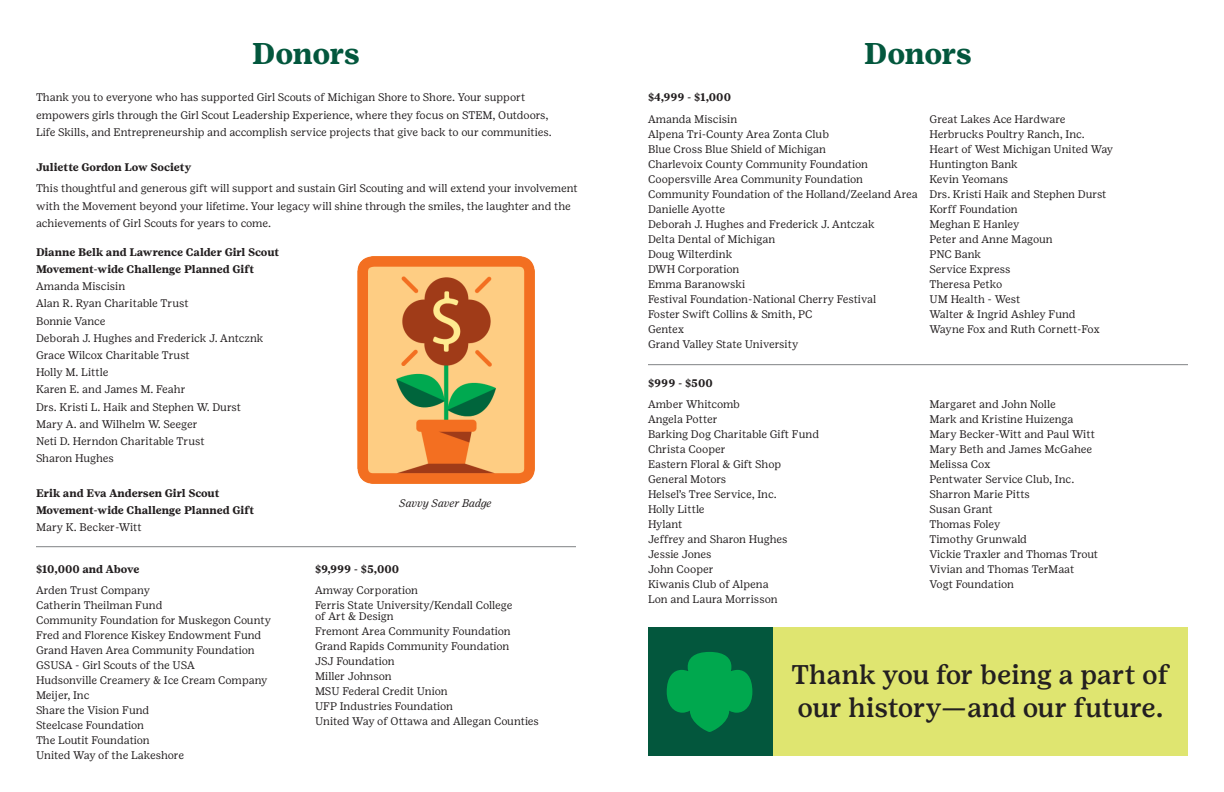
<style>
.page{position:relative;width:1224px;height:792px;background:#fff}
.page>*{position:absolute;margin:0;border:0;box-sizing:border-box;transform-origin:0 0}
.t1{font:700 30px "Girl Scout Text";letter-spacing:-.02em;color:#03573d}
.t2{font:500 27px/32.4px "Girl Scout Text";color:#231f20}
.t3{font:11px/17.2px "Girl Scout Text";letter-spacing:-.005em;color:#231f20}
.t4{font:700 11px/17.2px "Girl Scout Text";color:#231f20}
.t5{font:italic 11px "Girl Scout Text";letter-spacing:-.01em;color:#231f20}
</style>
<div class="page">
<hr style="left:36px;top:546px;width:540px;height:1px;background:#808285">
<hr style="left:648px;top:364px;width:540px;height:1px;background:#808285">
<img style="left:357px;top:256px;width:178px;height:228px">
<div style="left:648px;top:628px;width:540px;height:128px;background:#03573d"></div>
<svg style="left:667px;top:652px;width:85px;height:80px"></svg>
<div style="left:773px;top:628px;width:415px;height:128px;background:#dfe570"></div>
<p class="t1" style="left:252px;top:35px;width:110px">Donors</p>
<p class="t1" style="left:864px;top:35px;width:110px">Donors</p>
<p class="t3" style="left:36px;top:89px;width:517px">Thank you to everyone who has supported Girl Scouts of Michigan Shore to Shore. Your support empowers girls through the Girl Scout Leadership Experience, where they focus on STEM, Outdoors,<br>Life Skills, and Entrepreneurship and accomplish service projects that give back to our communities.</p>
<p class="t4" style="left:36px;top:158px;width:157px">Juliette Gordon Low Society</p>
<p class="t3" style="left:36px;top:180px;width:543px">This thoughtful and generous gift will support and sustain Girl Scouting and will extend your involvement with the Movement beyond your lifetime. Your legacy will shine through the smiles, the laughter and the achievements of Girl Scouts for years to come.</p>
<p class="t4" style="left:36px;top:243px;width:245px">Dianne Belk and Lawrence Calder Girl Scout<br>Movement-wide Challenge Planned Gift</p>
<p class="t3" style="left:36px;top:278px;width:91px">Amanda Miscisin</p>
<p class="t3" style="left:36px;top:295px;width:154px">Alan R. Ryan Charitable Trust</p>
<p class="t3" style="left:36px;top:312px;width:71px">Bonnie Vance</p>
<p class="t3" style="left:36px;top:329px;width:229px">Deborah J. Hughes and Frederick J. Antcznk</p>
<p class="t3" style="left:36px;top:346px;width:155px">Grace Wilcox Charitable Trust</p>
<p class="t3" style="left:36px;top:364px;width:74px">Holly M. Little</p>
<p class="t3" style="left:36px;top:381px;width:151px">Karen E. and James M. Feahr</p>
<p class="t3" style="left:36px;top:398px;width:207px">Drs. Kristi L. Haik and Stephen W. Durst</p>
<p class="t3" style="left:36px;top:415px;width:163px">Mary A. and Wilhelm W. Seeger</p>
<p class="t3" style="left:36px;top:432px;width:170px">Neti D. Herndon Charitable Trust</p>
<p class="t3" style="left:36px;top:450px;width:79px">Sharon Hughes</p>
<p class="t4" style="left:36px;top:484px;width:220px">Erik and Eva Andersen Girl Scout<br>Movement-wide Challenge Planned Gift</p>
<p class="t3" style="left:36px;top:518px;width:107px">Mary K. Becker-Witt</p>
<p class="t4" style="left:36px;top:560px;width:105px">$10,000 and Above</p>
<p class="t3" style="left:36px;top:582px;width:115px">Arden Trust Company</p>
<p class="t3" style="left:36px;top:597px;width:128px">Catherin Theilman Fund</p>
<p class="t3" style="left:36px;top:612px;width:237px">Community Foundation for Muskegon County</p>
<p class="t3" style="left:36px;top:627px;width:227px">Fred and Florence Kiskey Endowment Fund</p>
<p class="t3" style="left:36px;top:642px;width:220px">Grand Haven Area Community Foundation</p>
<p class="t3" style="left:36px;top:657px;width:160px">GSUSA - Girl Scouts of the USA</p>
<p class="t3" style="left:36px;top:672px;width:233px">Hudsonville Creamery &amp; Ice Cream Company</p>
<p class="t3" style="left:36px;top:687px;width:55px">Meijer, Inc</p>
<p class="t3" style="left:36px;top:702px;width:115px">Share the Vision Fund</p>
<p class="t3" style="left:36px;top:717px;width:110px">Steelcase Foundation</p>
<p class="t3" style="left:36px;top:732px;width:115px">The Loutit Foundation</p>
<p class="t3" style="left:36px;top:747px;width:150px">United Way of the Lakeshore</p>
<p class="t5" style="left:399px;top:497px;width:94px">Savvy Saver Badge</p>
<p class="t4" style="left:315px;top:560px;width:86px">$9,999 - $5,000</p>
<p class="t3" style="left:315px;top:582px;width:105px">Amway Corporation</p>
<p class="t3" style="left:315px;top:600px;width:199px;line-height:11px">Ferris State University/Kendall College of Art &amp; Design</p>
<p class="t3" style="left:315px;top:623px;width:197px">Fremont Area Community Foundation</p>
<p class="t3" style="left:315px;top:638px;width:196px">Grand Rapids Community Foundation</p>
<p class="t3" style="left:315px;top:653px;width:81px">JSJ Foundation</p>
<p class="t3" style="left:315px;top:668px;width:78px">Miller Johnson</p>
<p class="t3" style="left:315px;top:683px;width:134px">MSU Federal Credit Union</p>
<p class="t3" style="left:315px;top:698px;width:140px">UFP Industries Foundation</p>
<p class="t3" style="left:315px;top:713px;width:225px">United Way of Ottawa and Allegan Counties</p>
<p class="t4" style="left:648px;top:89px;width:85px">$4,999 - $1,000</p>
<p class="t3" style="left:648px;top:110px;width:91px">Amanda Miscisin</p>
<p class="t3" style="left:648px;top:125px;width:183px">Alpena Tri-County Area Zonta Club</p>
<p class="t3" style="left:648px;top:140px;width:180px">Blue Cross Blue Shield of Michigan</p>
<p class="t3" style="left:648px;top:155px;width:222px">Charlevoix County Community Foundation</p>
<p class="t3" style="left:648px;top:170px;width:217px">Coopersville Area Community Foundation</p>
<p class="t3" style="left:648px;top:185px;width:271px">Community Foundation of the Holland/Zeeland Area</p>
<p class="t3" style="left:648px;top:200px;width:79px">Danielle Ayotte</p>
<p class="t3" style="left:648px;top:215px;width:228px">Deborah J. Hughes and Frederick J. Antczak</p>
<p class="t3" style="left:648px;top:230px;width:129px">Delta Dental of Michigan</p>
<p class="t3" style="left:648px;top:245px;width:86px">Doug Wilterdink</p>
<p class="t3" style="left:648px;top:260px;width:93px">DWH Corporation</p>
<p class="t3" style="left:648px;top:275px;width:99px">Emma Baranowski</p>
<p class="t3" style="left:648px;top:290px;width:230px">Festival Foundation-National Cherry Festival</p>
<p class="t3" style="left:648px;top:305px;width:166px">Foster Swift Collins &amp; Smith, PC</p>
<p class="t3" style="left:648px;top:320px;width:38px">Gentex</p>
<p class="t3" style="left:648px;top:335px;width:152px">Grand Valley State University</p>
<p class="t4" style="left:648px;top:374px;width:66px">$999 - $500</p>
<p class="t3" style="left:648px;top:396px;width:94px">Amber Whitcomb</p>
<p class="t3" style="left:648px;top:411px;width:71px">Angela Potter</p>
<p class="t3" style="left:648px;top:426px;width:173px">Barking Dog Charitable Gift Fund</p>
<p class="t3" style="left:648px;top:441px;width:79px">Christa Cooper</p>
<p class="t3" style="left:648px;top:456px;width:135px">Eastern Floral &amp; Gift Shop</p>
<p class="t3" style="left:648px;top:471px;width:80px">General Motors</p>
<p class="t3" style="left:648px;top:486px;width:130px">Helsel’s Tree Service, Inc.</p>
<p class="t3" style="left:648px;top:501px;width:58px">Holly Little</p>
<p class="t3" style="left:648px;top:516px;width:36px">Hylant</p>
<p class="t3" style="left:648px;top:531px;width:141px">Jeffrey and Sharon Hughes</p>
<p class="t3" style="left:648px;top:546px;width:65px">Jessie Jones</p>
<p class="t3" style="left:648px;top:561px;width:67px">John Cooper</p>
<p class="t3" style="left:648px;top:576px;width:122px">Kiwanis Club of Alpena</p>
<p class="t3" style="left:648px;top:591px;width:131px">Lon and Laura Morrisson</p>
<p class="t3" style="left:930px;top:110px;width:137px">Great Lakes Ace Hardware</p>
<p class="t3" style="left:930px;top:125px;width:157px">Herbrucks Poultry Ranch, Inc.</p>
<p class="t3" style="left:930px;top:140px;width:185px">Heart of West Michigan United Way</p>
<p class="t3" style="left:930px;top:155px;width:90px">Huntington Bank</p>
<p class="t3" style="left:930px;top:170px;width:80px">Kevin Yeomans</p>
<p class="t3" style="left:930px;top:185px;width:178px">Drs. Kristi Haik and Stephen Durst</p>
<p class="t3" style="left:930px;top:200px;width:90px">Korff Foundation</p>
<p class="t3" style="left:930px;top:215px;width:91px">Meghan E Hanley</p>
<p class="t3" style="left:930px;top:230px;width:125px">Peter and Anne Magoun</p>
<p class="t3" style="left:930px;top:245px;width:53px">PNC Bank</p>
<p class="t3" style="left:930px;top:260px;width:82px">Service Express</p>
<p class="t3" style="left:930px;top:275px;width:74px">Theresa Petko</p>
<p class="t3" style="left:930px;top:290px;width:92px">UM Health - West</p>
<p class="t3" style="left:930px;top:305px;width:148px">Walter &amp; Ingrid Ashley Fund</p>
<p class="t3" style="left:930px;top:320px;width:172px">Wayne Fox and Ruth Cornett-Fox</p>
<p class="t3" style="left:930px;top:396px;width:128px">Margaret and John Nolle</p>
<p class="t3" style="left:930px;top:411px;width:146px">Mark and Kristine Huizenga</p>
<p class="t3" style="left:930px;top:426px;width:167px">Mary Becker-Witt and Paul Witt</p>
<p class="t3" style="left:930px;top:441px;width:164px">Mary Beth and James McGahee</p>
<p class="t3" style="left:930px;top:456px;width:63px">Melissa Cox</p>
<p class="t3" style="left:930px;top:471px;width:146px">Pentwater Service Club, Inc.</p>
<p class="t3" style="left:930px;top:486px;width:102px">Sharron Marie Pitts</p>
<p class="t3" style="left:930px;top:501px;width:65px">Susan Grant</p>
<p class="t3" style="left:930px;top:516px;width:72px">Thomas Foley</p>
<p class="t3" style="left:930px;top:531px;width:99px">Timothy Grunwald</p>
<p class="t3" style="left:930px;top:546px;width:170px">Vickie Traxler and Thomas Trout</p>
<p class="t3" style="left:930px;top:561px;width:147px">Vivian and Thomas TerMaat</p>
<p class="t3" style="left:930px;top:576px;width:86px">Vogt Foundation</p>
<p class="t2" style="left:792px;top:658px;width:380px">Thank you for being a part of our history—and our future.</p>
</div>
